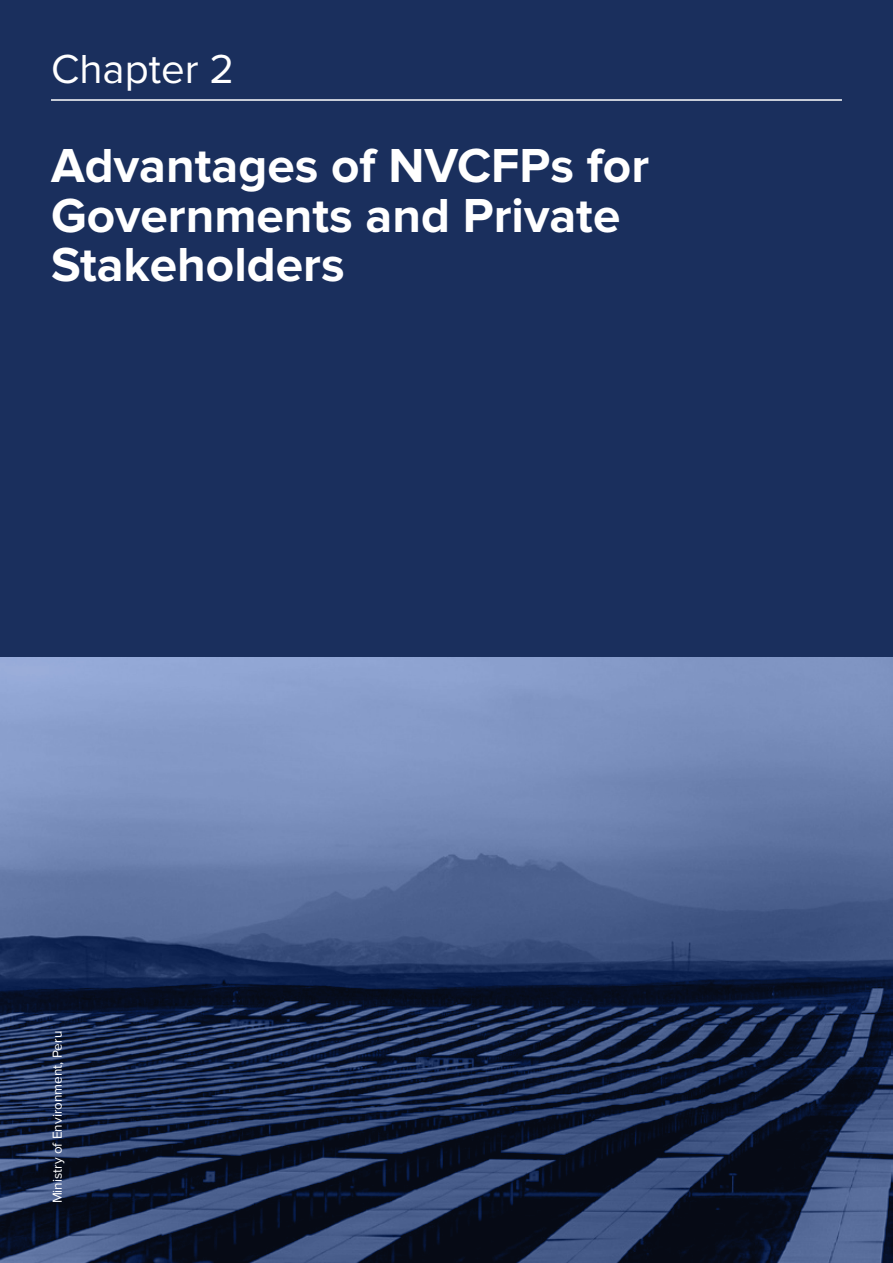
<style>
.page{position:relative;width:893px;height:1263px;background:#1a2f5d}
.page>*{position:absolute;margin:0;border:0;box-sizing:border-box;transform-origin:0 0}
.t1{font:700 49.5px/49.5px "Proxima Nova";color:#fff}
.t2{font:42px "Proxima Nova";color:#fff}
.t3{font:13.5px "Proxima Nova";color:#fff}
</style>
<div class="page">
<hr style="left:51px;top:99px;width:791px;height:2px;background:#fff">
<img style="left:0;top:658px;width:893px;height:605px">
<p class="t2" style="left:51px;top:45px;width:185px">Chapter 2</p>
<p class="t1" style="left:51px;top:142px;width:600px">Advantages of NVCFPs for<br>Governments and Private<br>Stakeholders</p>
<p class="t3" style="left:49px;top:1203px;width:174px;rotate:-90deg">Ministry of Environment, Peru</p>
</div>
